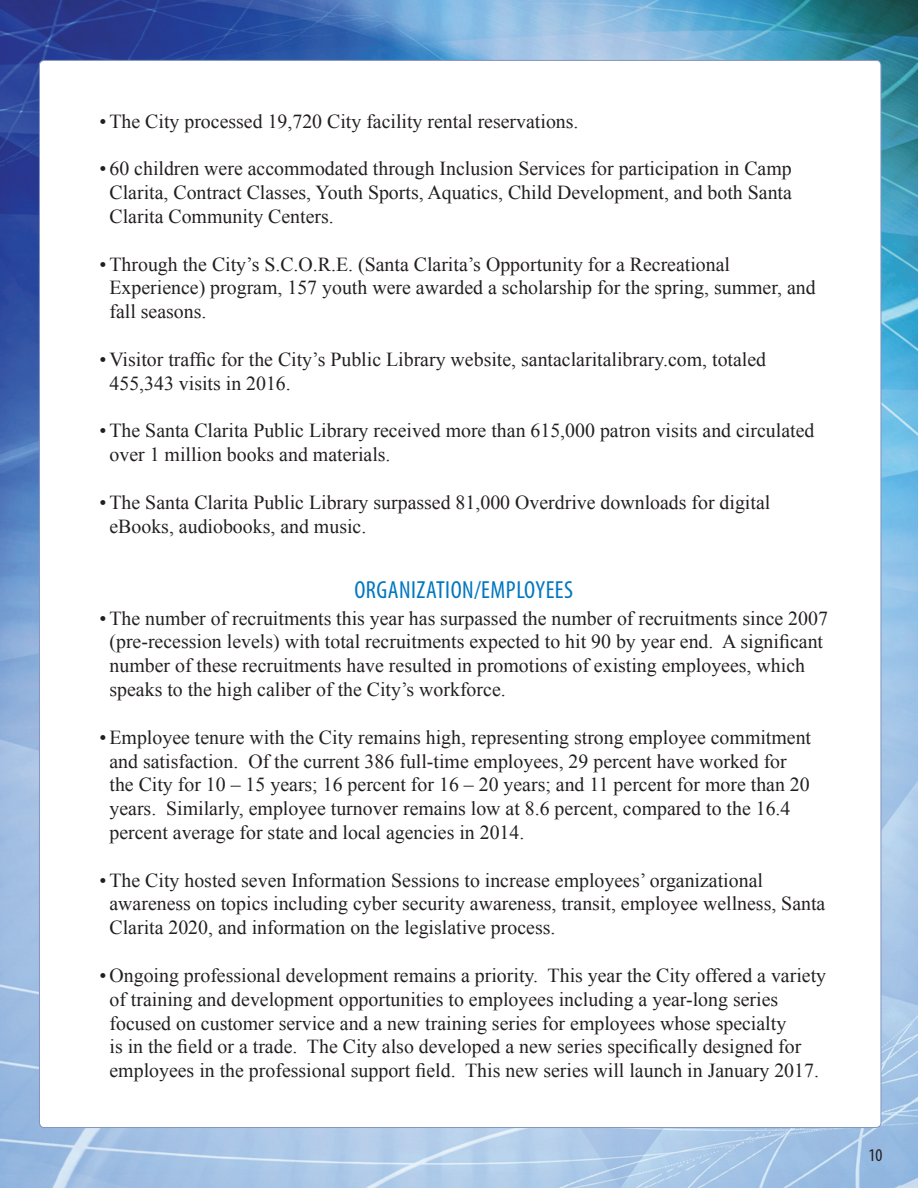
<style>
.page{position:relative;width:918px;height:1188px;background:#fff}
.page>*{position:absolute;margin:0;border:0;box-sizing:border-box;transform-origin:0 0}
.t1{font:condensed 24.75px "Myriad Pro";letter-spacing:.02em;color:#0077c0}
.t2{font:19.8px/23.9px "Times New Roman";color:#231f20}
.t3{font:condensed 18px "Myriad Pro";color:#231f20}
</style>
<div class="page">
<img style="left:0;top:0;width:918px;height:1188px">
<div style="left:39px;top:60px;width:842px;height:1068px;background:#fff;border-radius:5px"></div>
<p class="t2" style="left:100px;top:109px;width:480px">• The City processed 19,720 City facility rental reservations.</p>
<p class="t2" style="left:109px;top:157px;width:684px;text-align:justify;text-indent:-10px">• 60 children were accommodated through Inclusion Services for participation in Camp Clarita, Contract Classes, Youth Sports, Aquatics, Child Development, and both Santa Clarita Community Centers.</p>
<p class="t2" style="left:109px;top:252px;width:708px;text-indent:-10px">• Through the City’s S.C.O.R.E. (Santa Clarita’s Opportunity for a Recreational<br>Experience) program, 157 youth were awarded a scholarship for the spring, summer, and fall seasons.</p>
<p class="t2" style="left:109px;top:347px;width:658px;text-indent:-10px">• Visitor traffic for the City’s Public Library website, santaclaritalibrary.com, totaled<br>455,343 visits in 2016.</p>
<p class="t2" style="left:109px;top:418px;width:706px;text-indent:-10px">• The Santa Clarita Public Library received more than 615,000 patron visits and circulated over 1 million books and materials.</p>
<p class="t2" style="left:109px;top:490px;width:662px;text-indent:-10px">• The Santa Clarita Public Library surpassed 81,000 Overdrive downloads for digital eBooks, audiobooks, and music.</p>
<p class="t1" style="left:354px;top:575px;width:220px">ORGANIZATION/EMPLOYEES</p>
<p class="t2" style="left:109px;top:606px;width:720px;text-indent:-10px">• The number of recruitments this year has surpassed the number of recruitments since 2007 (pre-recession levels) with total recruitments expected to hit 90 by year end. A significant number of these recruitments have resulted in promotions of existing employees, which speaks to the high caliber of the City’s workforce.</p>
<p class="t2" style="left:109px;top:725px;width:703px;text-indent:-10px">•Employee tenure with the City remains high, representing strong employee commitment and satisfaction. Of the current 386 full-time employees, 29 percent have worked for the City for 10 – 15 years; 16 percent for 16 – 20 years; and 11 percent for more than 20 years. Similarly, employee turnover remains low at 8.6 percent, compared to the 16.4 percent average for state and local agencies in 2014.</p>
<p class="t2" style="left:109px;top:868px;width:717px;text-indent:-10px">•The City hosted seven Information Sessions to increase employees’ organizational awareness on topics including cyber security awareness, transit, employee wellness, Santa<br>Clarita 2020, and information on the legislative process.</p>
<p class="t2" style="left:109px;top:963px;width:718px;text-indent:-10px">• Ongoing professional development remains a priority. This year the City offered a variety of training and development opportunities to employees including a year-long series focused on customer service and a new training series for employees whose specialty<br>is in the field or a trade. The City also developed a new series specifically designed for employees in the professional support field. This new series will launch in January 2017.</p>
<p class="t3" style="left:868px;top:1144px;width:15px">10</p>
</div>
